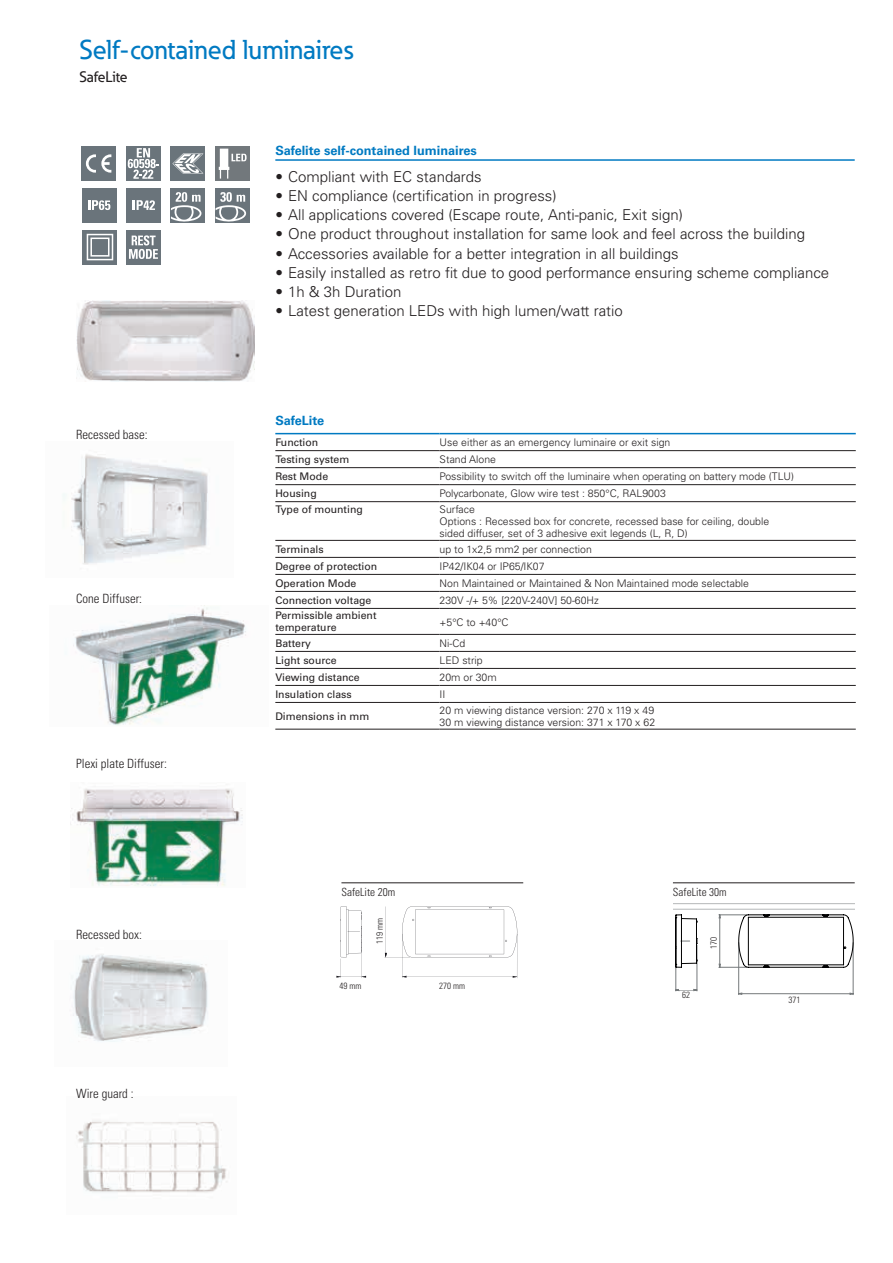
<style>
.page{position:relative;width:893px;height:1263px;background:#fff}
.page>*{position:absolute;margin:0;border:0;box-sizing:border-box;transform-origin:0 0}
.t1{font:500 27px "Eaton";color:#007ac2}
.t2{font:300 15px "Univers LT Std";color:#231f20}
.t3{font:500 15px "Eaton";color:#231f20}
.t4{font:300 condensed 12.75px "Univers LT Std";color:#231f20}
.t5{font:700 12.75px "Univers LT Std";color:#007ac2}
.t6{font:700 12.75px "Univers LT Pro 65";color:#007ac2}
.t7{font:300 condensed 11.25px "Univers LT";color:#231f20}
.t8{font:300 10.5px/12px "Univers LT";color:#231f20}
.t9{font:10.5px/12px "Univers LT Pro 55 Roman";color:#231f20}
.t10{font:300 condensed 9px "Univers LT";color:#231f20}
.t11{font:4.2px "Arial";color:#75797b}
</style>
<div class="page">
<img style="left:76px;top:301px;width:179px;height:81px">
<hr style="left:275px;top:450px;width:165px;height:1px;background:#231f20">
<hr style="left:440px;top:450px;width:416px;height:1px;background:#231f20">
<hr style="left:275px;top:467px;width:165px;height:1px;background:#231f20">
<hr style="left:440px;top:467px;width:416px;height:1px;background:#231f20">
<hr style="left:275px;top:484px;width:165px;height:1px;background:#231f20">
<hr style="left:440px;top:484px;width:416px;height:1px;background:#231f20">
<hr style="left:275px;top:501px;width:165px;height:1px;background:#231f20">
<hr style="left:440px;top:501px;width:416px;height:1px;background:#231f20">
<hr style="left:275px;top:540px;width:165px;height:1px;background:#231f20">
<hr style="left:440px;top:540px;width:416px;height:1px;background:#231f20">
<hr style="left:275px;top:557px;width:165px;height:1px;background:#231f20">
<hr style="left:440px;top:557px;width:416px;height:1px;background:#231f20">
<hr style="left:275px;top:574px;width:165px;height:1px;background:#231f20">
<hr style="left:440px;top:574px;width:416px;height:1px;background:#231f20">
<hr style="left:275px;top:591px;width:165px;height:1px;background:#231f20">
<hr style="left:440px;top:591px;width:416px;height:1px;background:#231f20">
<hr style="left:275px;top:608px;width:165px;height:1px;background:#231f20">
<hr style="left:440px;top:608px;width:416px;height:1px;background:#231f20">
<hr style="left:275px;top:634px;width:165px;height:1px;background:#231f20">
<hr style="left:440px;top:634px;width:416px;height:1px;background:#231f20">
<hr style="left:275px;top:651px;width:165px;height:1px;background:#231f20">
<hr style="left:440px;top:651px;width:416px;height:1px;background:#231f20">
<hr style="left:275px;top:668px;width:165px;height:1px;background:#231f20">
<hr style="left:440px;top:668px;width:416px;height:1px;background:#231f20">
<hr style="left:275px;top:685px;width:165px;height:1px;background:#231f20">
<hr style="left:440px;top:685px;width:416px;height:1px;background:#231f20">
<hr style="left:275px;top:702px;width:165px;height:1px;background:#231f20">
<hr style="left:440px;top:702px;width:416px;height:1px;background:#231f20">
<hr style="left:275px;top:729px;width:165px;height:1px;background:#231f20">
<hr style="left:440px;top:729px;width:416px;height:1px;background:#231f20">
<hr style="left:275px;top:433px;width:165px;height:1px;background:#007ac2">
<hr style="left:440px;top:433px;width:416px;height:1px;background:#007ac2">
<hr style="left:341px;top:882px;width:182px;height:1px;background:#231f20">
<svg style="left:384px;top:906px;width:133px;height:72px"></svg>
<svg style="left:336px;top:906px;width:30px;height:72px"></svg>
<hr style="left:673px;top:882px;width:182px;height:1px;background:#231f20">
<hr style="left:673px;top:904px;width:181px;height:1px;background:#b5b7b8">
<hr style="left:673px;top:904px;width:1px;height:104px;background:#b5b7b8">
<hr style="left:673px;top:1087px;width:181px;height:1px;background:#b5b7b8">
<hr style="left:864px;top:904px;width:1px;height:104px;background:#b5b7b8">
<hr style="left:673px;top:909px;width:181px;height:1px;background:#b5b7b8">
<hr style="left:673px;top:1081px;width:181px;height:1px;background:#b5b7b8">
<hr style="left:859px;top:909px;width:1px;height:99px;background:#b5b7b8">
<hr style="left:738px;top:1079px;width:116px;height:1px;background:#b5b7b8">
<hr style="left:853px;top:943px;width:1px;height:52px;background:#75797b">
<svg style="left:673px;top:914px;width:180px;height:94px"></svg>
<div style="left:710px;top:930px;width:9px;height:26px;background:#fff"></div>
<hr style="left:680px;top:985px;width:13px;height:4px;background:#fff">
<div style="left:785px;top:988px;width:19px;height:5px;background:#fff"></div>
<img style="left:76px;top:1120px;width:152px;height:73px">
<img style="left:63px;top:454px;width:145px;height:111px">
<img style="left:73px;top:605px;width:173px;height:120px">
<img style="left:72px;top:954px;width:136px;height:88px">
<img style="left:70px;top:788px;width:173px;height:98px">
<div style="left:82px;top:146px;width:34px;height:34px;background:#6a747b"></div>
<svg style="left:86px;top:154px;width:25px;height:19px"></svg>
<div style="left:82px;top:188px;width:34px;height:34px;background:#6a747b"></div>
<svg style="left:88px;top:200px;width:22px;height:10px"></svg>
<div style="left:171px;top:188px;width:34px;height:34px;background:#6a747b"></div>
<svg style="left:171px;top:192px;width:30px;height:30px"></svg>
<svg style="left:83px;top:230px;width:34px;height:34px"></svg>
<svg style="left:87px;top:234px;width:26px;height:26px"></svg>
<div style="left:126px;top:230px;width:34px;height:34px;background:#6a747b"></div>
<svg style="left:129px;top:235px;width:29px;height:24px"></svg>
<div style="left:127px;top:188px;width:34px;height:34px;background:#6a747b"></div>
<svg style="left:133px;top:200px;width:22px;height:10px"></svg>
<div style="left:216px;top:188px;width:34px;height:34px;background:#6a747b"></div>
<svg style="left:216px;top:192px;width:30px;height:30px"></svg>
<div style="left:216px;top:146px;width:34px;height:34px;background:#72787c"></div>
<svg style="left:219px;top:149px;width:28px;height:30px"></svg>
<div style="left:126px;top:146px;width:34px;height:34px;background:#6a747b"></div>
<svg style="left:128px;top:148px;width:31px;height:31px"></svg>
<div style="left:171px;top:146px;width:34px;height:34px;background:#6a747b"></div>
<svg style="left:172px;top:153px;width:31px;height:20px"></svg>
<hr style="left:275px;top:159px;width:580px;height:2px;background:#007ac2">
<h1 class="t1" style="left:80px;top:33px;width:275px">Self-contained luminaires</h1>
<h2 class="t3" style="left:80px;top:67px;width:50px">SafeLite</h2>
<p class="t4" style="left:76px;top:427px;width:73px">Recessed base:</p>
<p class="t4" style="left:76px;top:591px;width:67px">Cone Diffuser:</p>
<p class="t4" style="left:76px;top:756px;width:92px">Plexi plate Diffuser:</p>
<p class="t4" style="left:76px;top:927px;width:67px">Recessed box:</p>
<p class="t4" style="left:76px;top:1086px;width:59px">Wire guard :</p>
<p class="t5" style="left:275px;top:143px;width:203px">Safelite self-contained luminaires</p>
<h2 class="t2" style="left:275px;top:167px;width:208px">• Compliant with EC standards</h2>
<h2 class="t2" style="left:275px;top:186px;width:283px">• EN compliance (certification in progress)</h2>
<h2 class="t2" style="left:275px;top:206px;width:409px">• All applications covered (Escape route, Anti-panic, Exit sign)</h2>
<h2 class="t2" style="left:275px;top:225px;width:531px">• One product throughout installation for same look and feel across the building</h2>
<h2 class="t2" style="left:275px;top:244px;width:405px">• Accessories available for a better integration in all buildings</h2>
<h2 class="t2" style="left:275px;top:264px;width:555px">• Easily installed as retro fit due to good performance ensuring scheme compliance</h2>
<h2 class="t2" style="left:275px;top:283px;width:128px">• 1h &amp; 3h Duration</h2>
<h2 class="t2" style="left:275px;top:302px;width:349px">• Latest generation LEDs with high lumen/watt ratio</h2>
<p class="t6" style="left:275px;top:413px;width:50px">SafeLite</p>
<p class="t9" style="left:275px;top:436px;width:44px">Function</p>
<p class="t8" style="left:440px;top:437px;width:232px">Use either as an emergency luminaire or exit sign</p>
<p class="t9" style="left:275px;top:453px;width:76px">Testing system</p>
<p class="t8" style="left:440px;top:454px;width:58px">Stand Alone</p>
<p class="t9" style="left:275px;top:470px;width:54px">Rest Mode</p>
<p class="t8" style="left:440px;top:471px;width:356px">Possibility to switch off the luminaire when operating on battery mode (TLU)</p>
<p class="t9" style="left:275px;top:487px;width:43px">Housing</p>
<p class="t8" style="left:440px;top:488px;width:228px">Polycarbonate, Glow wire test : 850°C, RAL9003</p>
<p class="t9" style="left:275px;top:503px;width:89px">Type of mounting</p>
<p class="t8" style="left:440px;top:503px;width:331px">Surface<br>Options : Recessed box for concrete, recessed base for ceiling, double sided diffuser, set of 3 adhesive exit legends (L, R, D)</p>
<p class="t9" style="left:275px;top:543px;width:50px">Terminals</p>
<p class="t8" style="left:440px;top:543px;width:154px">up to 1x2,5 mm2 per connection</p>
<p class="t9" style="left:275px;top:560px;width:103px">Degree of protection</p>
<p class="t8" style="left:440px;top:560px;width:107px">IP42/IK04 or IP65/IK07</p>
<p class="t9" style="left:275px;top:577px;width:83px">Operation Mode</p>
<p class="t8" style="left:440px;top:577px;width:311px">Non Maintained or Maintained &amp; Non Maintained mode selectable</p>
<p class="t9" style="left:275px;top:594px;width:98px">Connection voltage</p>
<p class="t8" style="left:440px;top:594px;width:161px">230V -/+ 5% [220V-240V] 50-60Hz</p>
<p class="t9" style="left:275px;top:609px;width:103px">Permissible ambient temperature</p>
<p class="t8" style="left:440px;top:616px;width:70px">+5°C to +40°C</p>
<p class="t9" style="left:275px;top:637px;width:37px">Battery</p>
<p class="t8" style="left:440px;top:637px;width:27px">Ni-Cd</p>
<p class="t9" style="left:275px;top:654px;width:63px">Light source</p>
<p class="t8" style="left:440px;top:654px;width:45px">LED strip</p>
<p class="t9" style="left:275px;top:671px;width:86px">Viewing distance</p>
<p class="t8" style="left:440px;top:671px;width:59px">20m or 30m</p>
<p class="t9" style="left:275px;top:688px;width:78px">Insulation class</p>
<p class="t8" style="left:440px;top:688px;width:7px">II</p>
<p class="t9" style="left:275px;top:710px;width:95px">Dimensions in mm</p>
<p class="t8" style="left:440px;top:704px;width:217px">20 m viewing distance version: 270 x 119 x 49<br>30 m viewing distance version: 371 x 170 x 62</p>
<p class="t7" style="left:341px;top:885px;width:55px">SafeLite 20m</p>
<p class="t10" style="left:374px;top:944px;width:27px;rotate:-90deg">119 mm</p>
<p class="t10" style="left:340px;top:980px;width:23px">49 mm</p>
<p class="t10" style="left:439px;top:980px;width:27px">270 mm</p>
<p class="t7" style="left:673px;top:885px;width:55px">SafeLite 30m</p>
<p class="t11" style="left:715px;top:949px;width:17px;rotate:-90deg">170 mm</p>
<p class="t10" style="left:708px;top:949px;width:13px;rotate:-90deg">170</p>
<p class="t10" style="left:682px;top:990px;width:9px">62</p>
<p class="t10" style="left:788px;top:994px;width:13px">371</p>
</div>
